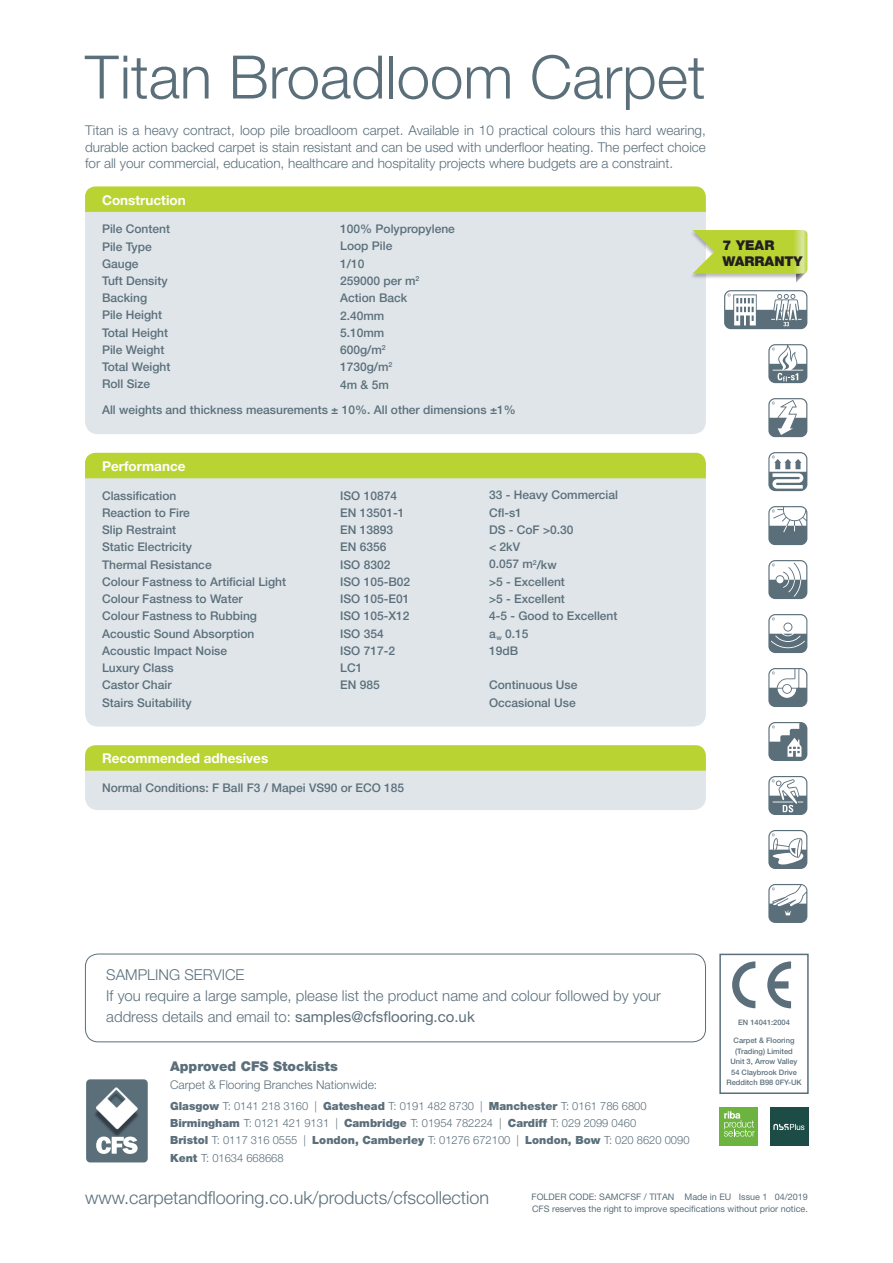
<style>
.page{position:relative;width:893px;height:1263px;background:#fff}
.page>*{position:absolute;margin:0;border:0;box-sizing:border-box;transform-origin:0 0}
.t1{font:300 60px "Helvetica Neue LT Pro";color:#5b6f7b}
.t2{font:300 18px "Helvetica Neue LT Pro";color:#5b6f7b}
.t3{font:300 15px/21px "Helvetica Neue LT Pro";color:#5b6f7b}
.t4{font:300 13.5px/16.5px "Helvetica Neue LT Pro";color:#5b6f7b;text-align:justify}
.t5{font:700 13.5px "Helvetica Neue LT Pro";color:#fff}
.t6{font:900 13.5px "Helvetica Neue LT Pro";color:#5b6f7b}
.t7{font:900 13.5px/16.5px "Helvetica Neue LT Pro";color:#231f20}
.t8{font:500 12px/17.2px "Helvetica Neue LT Pro";color:#5b6f7b}
.t9{font:300 12px "Helvetica Neue LT Pro";color:#5b6f7b}
.t10{font:300 11.25px/17.2px "Helvetica Neue LT Pro";color:#5b6f7b}
.t11{font:9px "Helvetica Neue LT Pro";color:#5b6f7b}
.t12{font:500 7.5px/10.5px "Helvetica Neue LT Pro";color:#5b6f7b;text-align:center}
.s1{font-weight:400}
.s2{font-weight:900}
</style>
<div class="page">
<div style="left:86px;top:1079px;width:62px;height:83px;background:#5b6f7b;border-radius:4px"></div>
<img style="left:95px;top:1112px;width:30px;height:24px">
<svg style="left:96px;top:1087px;width:42px;height:42px"></svg>
<svg style="left:96px;top:1136px;width:42px;height:18px"></svg>
<div style="left:85px;top:746px;width:621px;height:64px;background:#dfe5e9;border-radius:13px"></div>
<svg style="left:85px;top:745px;width:621px;height:26px;background:#bad436"></svg>
<div style="left:85px;top:454px;width:621px;height:272px;background:#dfe5e9;border-radius:13px"></div>
<div style="left:85px;top:453px;width:621px;height:25px;background:#b9d432"></div>
<div style="left:85px;top:200px;width:621px;height:234px;background:#dfe5e9;border-radius:13px"></div>
<svg style="left:85px;top:186px;width:621px;height:26px;background:#bad436"></svg>
<div style="left:85px;top:954px;width:621px;height:88px;border:1px solid #5b6f7b;border-radius:13px"></div>
<div style="left:719px;top:954px;width:90px;height:140px;border:2px solid #5b6f7b"></div>
<svg style="left:692px;top:230px;width:115px;height:53px"></svg>
<div style="left:720px;top:1108px;width:38px;height:38px;background:#6cb43f"></div>
<svg style="left:724px;top:1111px;width:31px;height:25px"></svg>
<div style="left:770px;top:1107px;width:38px;height:39px;background:#1d4c46"></div>
<svg style="left:773px;top:1124px;width:31px;height:6px"></svg>
<h1 class="t1" style="left:85px;top:40px;width:622px">Titan Broadloom Carpet</h1>
<p class="t4" style="left:85px;top:122px;width:622px">Titan is a heavy contract, loop pile broadloom carpet. Available in 10 practical colours this hard wearing, durable action backed carpet is stain resistant and can be used with underfloor heating. The perfect choice for all your commercial, education, healthcare and hospitality projects where budgets are a constraint.</p>
<p class="t5" style="left:102px;top:191px;width:85px">Construction</p>
<p class="t8" style="left:102px;top:220px;width:70px">Pile Content<br>Pile Type<br>Gauge<br>Tuft Density<br>Backing<br>Pile Height<br>Total Height<br>Pile Weight<br>Total Weight<br>Roll Size</p>
<p class="t8" style="left:340px;top:220px;width:116px">100% Polypropylene<br>Loop Pile<br>1/10<br>259000 per m<sup>2<br></sup>Action Back<br>2.40mm<br>5.10mm<br>600g/m<sup>2<br></sup>1730g/m<sup>2<br></sup>4m &amp; 5m</p>
<p class="t8" style="left:102px;top:401px;width:415px">All weights and thickness measurements ± 10%. All other dimensions ±1%</p>
<p class="t7" style="left:723px;top:237px;width:82px">7 YEAR<br>WARRANTY</p>
<p class="t5" style="left:102px;top:458px;width:85px">Performance</p>
<p class="t8" style="left:102px;top:487px;width:186px">Classification<br>Reaction to Fire<br>Slip Restraint<br>Static Electricity<br>Thermal Resistance<br>Colour Fastness to Artificial Light<br>Colour Fastness to Water<br>Colour Fastness to Rubbing<br>Acoustic Sound Absorption<br>Acoustic Impact Noise<br>Luxury Class<br>Castor Chair<br>Stairs Suitability</p>
<p class="t8" style="left:340px;top:486px;width:72px">ISO 10874<br>EN 13501-1<br>EN 13893<br>EN 6356<br>ISO 8302<br>ISO 105-B02<br>ISO 105-E01<br>ISO 105-X12<br>ISO 354<br>ISO 717-2<br>LC1<br>EN 985</p>
<p class="t8" style="left:489px;top:486px;width:130px">33 - Heavy Commercial<br>Cfl-s1<br>DS - CoF &gt;0.30<br>&lt; 2kV<br>0.057 m<sup>2</sup>/kw<br>&gt;5 - Excellent<br>&gt;5 - Excellent<br>4-5 - Good to Excellent a<sub>w</sub> 0.15<br>19dB</p>
<p class="t8" style="left:489px;top:676px;width:90px">Continuous Use<br>Occasional Use</p>
<p class="t5" style="left:102px;top:750px;width:168px">Recommended adhesives</p>
<p class="t8" style="left:102px;top:779px;width:304px">Normal Conditions: F Ball F3 / Mapei VS90 or ECO 185</p>
<p class="t3" style="left:106px;top:964px;width:556px">SAMPLING SERVICE<br>If you require a large sample, please list the product name and colour followed by your address details and email to: <span class="s1">samples@cfsflooring.co.uk</span></p>
<p class="t6" style="left:170px;top:1058px;width:169px">Approved CFS Stockists</p>
<p class="t9" style="left:170px;top:1077px;width:209px">Carpet &amp; Flooring Branches Nationwide:</p>
<p class="t10" style="left:170px;top:1097px;width:521px"><span class="s2">Glasgow</span> T: 0141 218 3160 | <span class="s2">Gateshead</span> T: 0191 482 8730 | <span class="s2">Manchester</span> T: 0161 786 6800<br><span class="s2">Birmingham</span> T: 0121 421 9131 | <span class="s2">Cambridge</span> T: 01954 782224 | <span class="s2">Cardiff</span> T: 029 2099 0460<br><span class="s2">Bristol</span> T: 0117 316 0555 | <span class="s2">London, Camberley</span> T: 01276 672100 | <span class="s2">London, Bow</span> T: 020 8620 0090<br><span class="s2">Kent</span> T: 01634 668668</p>
<p class="t12" style="left:738px;top:1017px;width:53px">EN 14041:2004</p>
<p class="t12" style="left:726px;top:1035px;width:77px">Carpet &amp; Flooring (Trading) Limited<br>Unit 3, Arrow Valley<br>54 Claybrook Drive<br>Redditch B98 0FY-UK</p>
<h2 class="t2" style="left:85px;top:1186px;width:406px">www.carpetandflooring.co.uk/products/cfscollection</h2>
<p class="t11" style="left:531px;top:1191px;width:278px">FOLDER CODE: SAMCFSF / TITAN Made in EU Issue 1 04/2019</p>
<p class="t11" style="left:532px;top:1204px;width:277px">CFS reserves the right to improve specifications without prior notice.</p>
</div>
